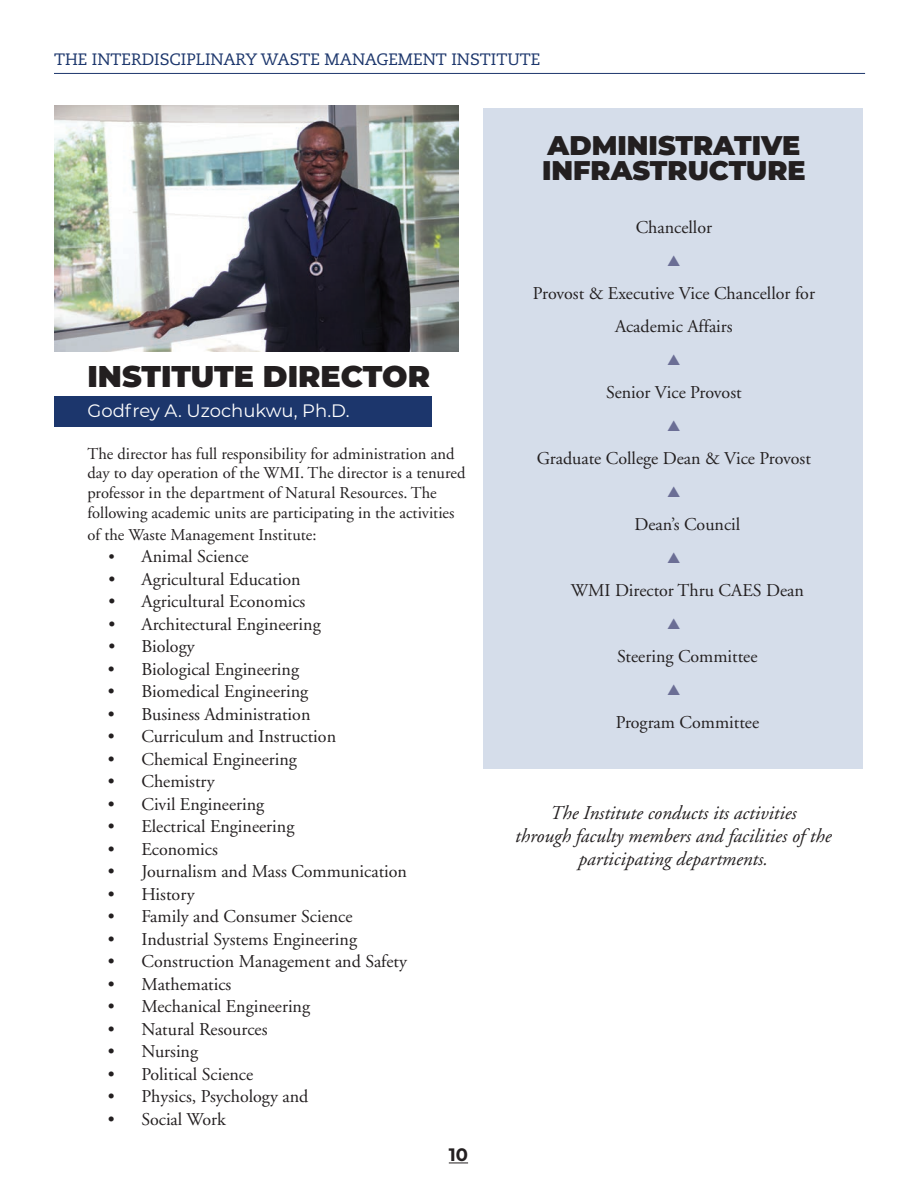
<style>
.page{position:relative;width:918px;height:1188px;background:#fff}
.page>*{position:absolute;margin:0;border:0;box-sizing:border-box;transform-origin:0 0}
.t1{font:900 30px "Montserrat";color:#231f20}
.t2{font:900 27px/25.5px "Montserrat";color:#231f20}
.t3{font:italic 19.5px/23.4px "Adobe Garamond";color:#231f20;text-align:center}
.t4{font:18px/33px "Adobe Garamond";color:#231f20;text-align:center}
.t5{font:18px "Montserrat";color:#fff}
.t6{font:700 18px "Montserrat";color:#231f20}
.t7{font:16.5px/19.8px "Adobe Garamond";color:#231f20}
.t8{font:16.5px "Caecilia";color:#1c366c}
.s1{font-size:16.5px}
</style>
<div class="page">
<svg style="left:449px;top:1162px;width:19px;height:1px"></svg>
<hr style="left:54px;top:73px;width:811px;height:1px;background:#1c366c">
<div style="left:484px;top:108px;width:379px;height:661px;background:#d5ddea"></div>
<img style="left:54px;top:106px;width:405px;height:245px">
<div style="left:54px;top:396px;width:378px;height:31px;background:#1c366c"></div>
<p class="t8" style="left:54px;top:50px;width:488px">THE INTERDISCIPLINARY WASTE MANAGEMENT INSTITUTE</p>
<h2 class="t2" style="left:542px;top:131px;width:265px">ADMINISTRATIVE<br>INFRASTRUCTURE</h2>
<p class="t4" style="left:636px;top:211px;width:78px">Chancellor</p>
<h1 class="t1" style="left:87px;top:353px;width:344px">INSTITUTE DIRECTOR</h1>
<p class="t5" style="left:87px;top:398px;width:264px">Godfrey A. Uzochukwu, Ph.D.</p>
<p class="t7" style="left:87px;top:444px;width:380px">The director has full responsibility for administration and day to day operation of the WMI. The director is a tenured professor in the department of Natural Resources. The following academic units are participating in the activities</p>
<p class="t7" style="left:87px;top:525px;width:231px">of the Waste Management Institute:</p>
<p class="t4" style="left:108px;top:540px;width:142px"><span class="s1">•</span> Animal Science</p>
<p class="t4" style="left:108px;top:563px;width:194px">• Agricultural Education</p>
<p class="t4" style="left:108px;top:585px;width:198px">• Agricultural Economics</p>
<p class="t4" style="left:108px;top:608px;width:214px">• Architectural Engineering</p>
<p class="t4" style="left:108px;top:630px;width:88px">• Biology</p>
<p class="t4" style="left:108px;top:653px;width:193px">• Biological Engineering</p>
<p class="t4" style="left:108px;top:675px;width:202px">• Biomedical Engineering</p>
<p class="t4" style="left:108px;top:698px;width:204px">• Business Administration</p>
<p class="t4" style="left:108px;top:720px;width:230px">• Curriculum and Instruction</p>
<p class="t4" style="left:108px;top:743px;width:191px">• Chemical Engineering</p>
<p class="t4" style="left:108px;top:765px;width:108px">• Chemistry</p>
<p class="t4" style="left:108px;top:788px;width:158px">• Civil Engineering</p>
<p class="t4" style="left:108px;top:810px;width:188px">• Electrical Engineering</p>
<p class="t4" style="left:108px;top:833px;width:112px">• Economics</p>
<p class="t4" style="left:108px;top:855px;width:301px">• Journalism and Mass Communication</p>
<p class="t4" style="left:108px;top:878px;width:88px">• History</p>
<p class="t4" style="left:108px;top:900px;width:246px">• Family and Consumer Science</p>
<p class="t4" style="left:108px;top:923px;width:251px">• Industrial Systems Engineering</p>
<p class="t4" style="left:108px;top:945px;width:301px">• Construction Management and Safety</p>
<p class="t4" style="left:108px;top:968px;width:125px">• Mathematics</p>
<p class="t4" style="left:108px;top:990px;width:204px">• Mechanical Engineering</p>
<p class="t4" style="left:108px;top:1013px;width:161px">• Natural Resources</p>
<p class="t4" style="left:108px;top:1035px;width:92px">• Nursing</p>
<p class="t4" style="left:108px;top:1058px;width:147px">• Political Science</p>
<p class="t4" style="left:108px;top:1080px;width:202px">• Physics, Psychology and</p>
<p class="t4" style="left:108px;top:1103px;width:120px">• Social Work</p>
<p class="t6" style="left:449px;top:1142px;width:21px">10</p>
<p class="t4" style="left:533px;top:277px;width:284px">Provost &amp; Executive Vice Chancellor for<br>Academic Affairs</p>
<p class="t4" style="left:606px;top:376px;width:137px">Senior Vice Provost</p>
<p class="t4" style="left:537px;top:442px;width:276px">Graduate College Dean &amp; Vice Provost</p>
<p class="t4" style="left:634px;top:508px;width:107px">Dean’s Council</p>
<p class="t4" style="left:571px;top:574px;width:235px">WMI Director Thru CAES Dean</p>
<p class="t4" style="left:617px;top:640px;width:142px">Steering Committee</p>
<p class="t4" style="left:616px;top:706px;width:145px">Program Committee</p>
<p class="t3" style="left:515px;top:801px;width:318px">The Institute conducts its activities<br>through faculty members and facilities of the participating departments.</p>
</div>
